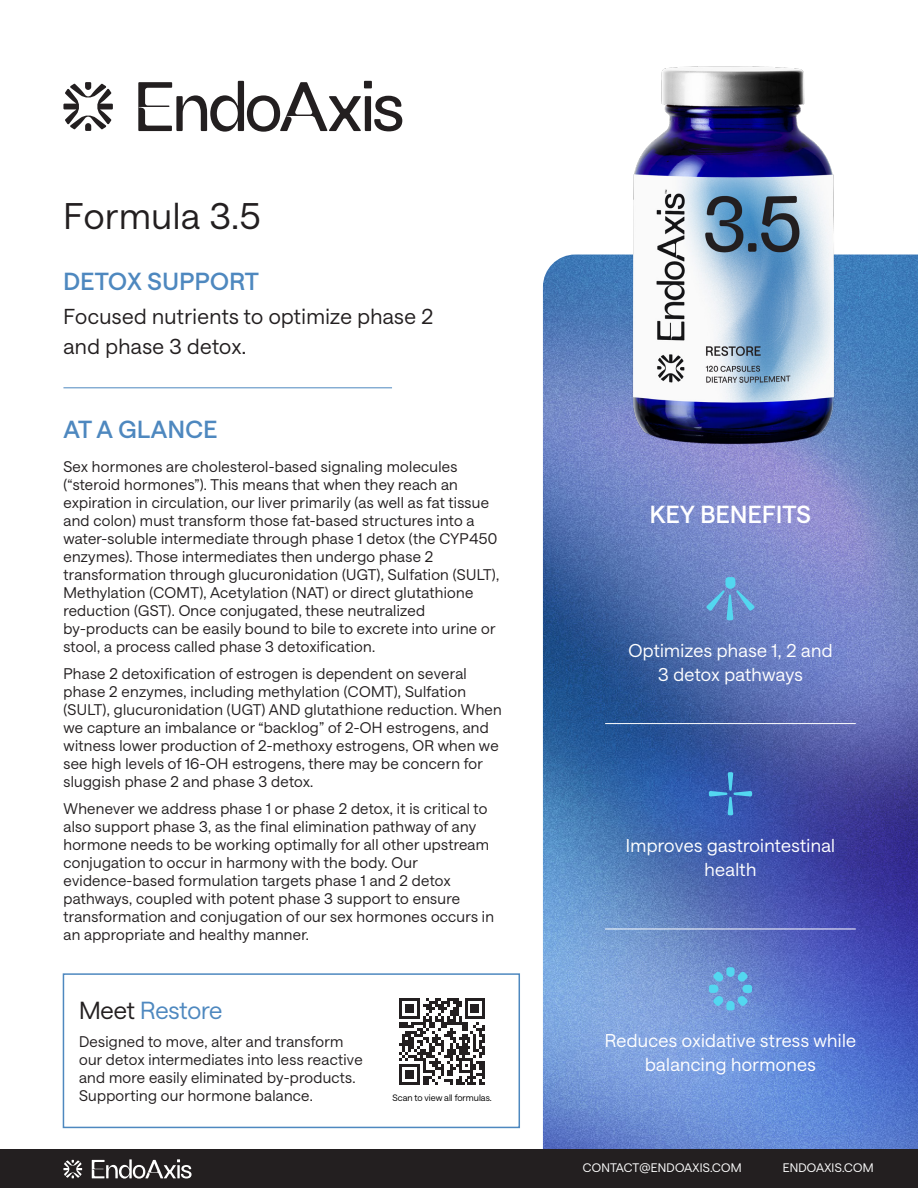
<style>
.page{position:relative;width:918px;height:1188px;background:#fff}
.page>*{position:absolute;margin:0;border:0;box-sizing:border-box;transform-origin:0 0}
.t1{font:36px "Saans";letter-spacing:.02em;color:#231f20}
.t2{font:500 24px "Saans";letter-spacing:.02em;color:#4e88bf}
.t3{font:500 24px "Saans";letter-spacing:.02em;color:#fff}
.t4{font:24px "Saans";letter-spacing:-.005em;color:#4e88bf}
.t5{font:21px/30px "Saans";letter-spacing:.02em;color:#231f20}
.t6{font:18px/24px "Saans";letter-spacing:.02em;color:#fff;text-align:center}
.t7{font:15px/18px "Saans";letter-spacing:.02em;color:#231f20}
.t8{font:12px "Saans";letter-spacing:.02em;color:#fff}
.t9{font:9px "Saans";color:#000}
.s1{color:#231f20}
</style>
<div class="page">
<img style="left:543px;top:485px;width:375px;height:665px">
<div style="left:0;top:1150px;width:918px;height:38px;background:#231f20"></div>
<div style="left:365px;top:96px;width:6px;height:35px;background:#231f20"></div>
<svg style="left:138px;top:81px;width:223px;height:51px"></svg>
<div style="left:364px;top:81px;width:8px;height:7px;background:#231f20"></div>
<svg style="left:374px;top:96px;width:28px;height:35px"></svg>
<svg style="left:63px;top:82px;width:50px;height:49px"></svg>
<hr style="left:605px;top:723px;width:251px;height:1px;background:#fff">
<hr style="left:605px;top:929px;width:251px;height:1px;background:#fff">
<svg style="left:706px;top:577px;width:48px;height:43px;background:#6794cd"></svg>
<svg style="left:709px;top:967px;width:43px;height:43px;background:#67a3da"></svg>
<svg style="left:709px;top:772px;width:43px;height:43px;background:#3968b5"></svg>
<div style="left:63px;top:973px;width:457px;height:155px;border:2px solid #4e88bf"></div>
<svg style="left:92px;top:1159px;width:100px;height:20px"></svg>
<svg style="left:63px;top:1160px;width:19px;height:18px"></svg>
<hr style="left:63px;top:387px;width:329px;height:1px;background:#4e88bf">
<svg style="left:399px;top:998px;width:86px;height:87px"></svg>
<img style="left:542px;top:66px;width:376px;height:419px">
<h1 class="t1" style="left:63px;top:190px;width:199px">Formula 3.5</h1>
<h2 class="t2" style="left:63px;top:264px;width:197px">DETOX SUPPORT</h2>
<h3 class="t5" style="left:63px;top:300px;width:371px">Focused nutrients to optimize phase 2 and phase 3 detox.</h3>
<h2 class="t2" style="left:63px;top:412px;width:155px">AT A GLANCE</h2>
<p class="t7" style="left:63px;top:457px;width:437px">Sex hormones are cholesterol-based signaling molecules (“steroid hormones”). This means that when they reach an expiration in circulation, our liver primarily (as well as fat tissue and colon) must transform those fat-based structures into a water-soluble intermediate through phase 1 detox (the CYP450 enzymes). Those intermediates then undergo phase 2 transformation through glucuronidation (UGT), Sulfation (SULT), Methylation (COMT), Acetylation (NAT) or direct glutathione reduction (GST). Once conjugated, these neutralized by-products can be easily bound to bile to excrete into urine or stool, a process called phase 3 detoxification.</p>
<p class="t7" style="left:63px;top:664px;width:440px">Phase 2 detoxification of estrogen is dependent on several phase 2 enzymes, including methylation (COMT), Sulfation (SULT), glucuronidation (UGT) AND glutathione reduction. When we capture an imbalance or “backlog” of 2-OH estrogens, and witness lower production of 2-methoxy estrogens, OR when we see high levels of 16-OH estrogens, there may be concern for sluggish phase 2 and phase 3 detox.</p>
<p class="t7" style="left:63px;top:799px;width:432px">Whenever we address phase 1 or phase 2 detox, it is critical to also support phase 3, as the final elimination pathway of any hormone needs to be working optimally for all other upstream conjugation to occur in harmony with the body. Our evidence-based formulation targets phase 1 and 2 detox pathways, coupled with potent phase 3 support to ensure transformation and conjugation of our sex hormones occurs in an appropriate and healthy manner.</p>
<h2 class="t4" style="left:79px;top:993px;width:145px"><span class="s1">Meet</span> Restore</h2>
<p class="t7" style="left:79px;top:1031px;width:285px">Designed to move, alter and transform our detox intermediates into less reactive and more easily eliminated by-products.<br>Supporting our hormone balance.</p>
<p class="t9" style="left:393px;top:1092px;width:101px">Scan to view all formulas.</p>
<h2 class="t3" style="left:650px;top:497px;width:163px">KEY BENEFITS</h2>
<p class="t6" style="left:628px;top:637px;width:206px">Optimizes phase 1, 2 and<br>3 detox pathways</p>
<p class="t6" style="left:626px;top:832px;width:211px">Improves gastrointestinal health</p>
<p class="t6" style="left:605px;top:1027px;width:253px">Reduces oxidative stress while balancing hormones</p>
<p class="t8" style="left:583px;top:1159px;width:160px">CONTACT@ENDOAXIS.COM</p>
<p class="t8" style="left:783px;top:1159px;width:92px">ENDOAXIS.COM</p>
</div>
